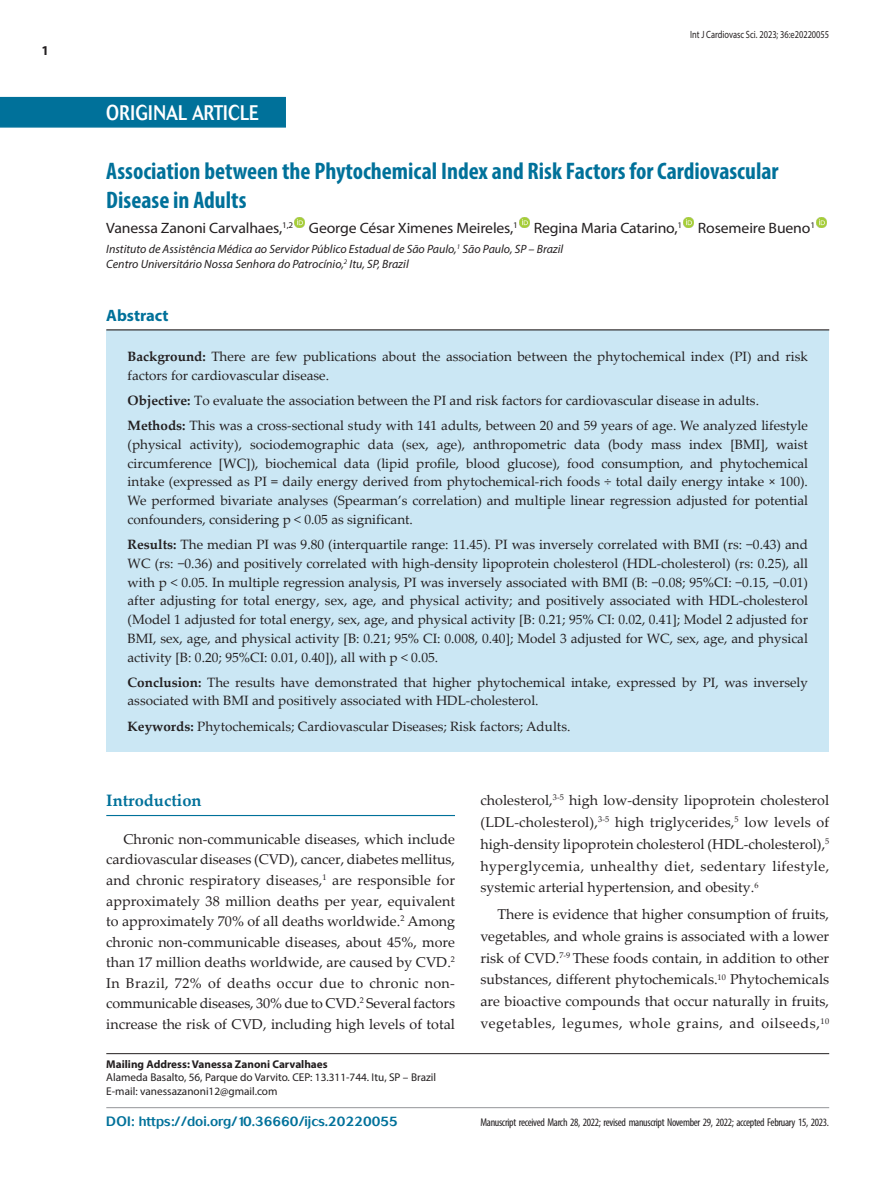
<style>
.page{position:relative;width:893px;height:1191px;background:#fff}
.page>*{position:absolute;margin:0;border:0;box-sizing:border-box;transform-origin:0 0}
._1_-_Titulo{font:700 condensed 24px/28.8px "Myriad Pro";color:#00719a}
.t1{font:500 21px "Cosmos";letter-spacing:.02em;color:#fff;scale:.8 1}
._1_-_Titulo-materia{font:700 16.5px "Palatino Linotype";color:#00719a}
.t2{font:700 16.5px "Myriad Pro";color:#00719a}
._3_-_Autores{font:15px "Myriad Pro";letter-spacing:-.01em;color:#231f20;scale:1.05 1}
._4_-_Texto-Basico{font:14.25px/20.5px "Palatino Linotype";color:#231f20;text-align:justify}
._8_-_Resumo-portugue{font:13.5px/18.8px "Palatino Linotype";color:#231f20}
._6_-_DOI{font:500 13.5px "Cosmos";color:#00719a}
.t3{font:700 13.5px "Myriad Pro";color:#231f20}
._4_-_Instituicao{font:italic 12px "Myriad Pro";color:#231f20}
._5_-_Correspondencia{font:11.25px "Myriad Pro";color:#231f20}
._7_-_Artigo-recebido{font:condensed 11.25px "Myriad Pro";letter-spacing:-.03em;color:#231f20}
._5_-_Correspondencia-2{font:700 11.25px "Myriad Pro";color:#231f20}
.t4{font:10.5px "Myriad Pro";color:#231f20;scale:.8 1}
.s1{font-weight:700}
</style>
<div class="page">
<hr style="left:106px;top:815px;width:349px;height:1px;background:#00719a">
<div style="left:0;top:97px;width:286px;height:31px;background:#00719a"></div>
<svg style="left:294px;top:217px;width:11px;height:11px"></svg>
<svg style="left:519px;top:217px;width:10px;height:11px"></svg>
<svg style="left:683px;top:217px;width:10px;height:11px"></svg>
<svg style="left:816px;top:217px;width:10px;height:11px"></svg>
<hr style="left:106px;top:1053px;width:723px;height:1px;background:#231f20">
<hr style="left:106px;top:1107px;width:723px;height:1px;background:#939598">
<div style="left:106px;top:330px;width:723px;height:422px;background:#cbe7f4"></div>
<hr style="left:106px;top:329px;width:723px;height:1px;background:#231f20">
<p class="t3" style="left:41px;top:42px;width:9px">1</p>
<h2 class="t1" style="left:106px;top:100px;width:192px">ORIGINAL ARTICLE</h2>
<p class="t4" style="left:690px;top:28px;width:175px">Int J Cardiovasc Sci. 2023; 36:e20220055</p>
<p class="_1_-_Titulo" style="left:106px;top:156px;width:674px">Association between the Phytochemical Index and Risk Factors for Cardiovascular<br>Disease in Adults</p>
<p class="_3_-_Autores" style="left:106px;top:218px;width:676px">Vanessa Zanoni Carvalhaes,<sup>1,2</sup> George César Ximenes Meireles,<sup>1</sup> Regina Maria Catarino,<sup>1</sup> Rosemeire Bueno<sup>1</sup></p>
<p class="_4_-_Instituicao" style="left:106px;top:242px;width:459px">Instituto de Assistência Médica ao Servidor Público Estadual de São Paulo,<sup>1</sup> São Paulo, SP – Brazil</p>
<p class="_4_-_Instituicao" style="left:106px;top:256px;width:304px">Centro Universitário Nossa Senhora do Patrocínio,<sup>2</sup> Itu, SP, Brazil</p>
<p class="t2" style="left:106px;top:305px;width:64px">Abstract</p>
<p class="_8_-_Resumo-portugue" style="left:128px;top:346px;width:682px"><span class="s1">Background:</span> There are few publications about the association between the phytochemical index (PI) and risk factors for cardiovascular disease.</p>
<p class="_8_-_Resumo-portugue" style="left:128px;top:390px;width:633px"><span class="s1">Objective:</span> To evaluate the association between the PI and risk factors for cardiovascular disease in adults.</p>
<p class="_8_-_Resumo-portugue" style="left:128px;top:415px;width:682px;text-align:justify"><span class="s1">Methods:</span> This was a cross-sectional study with 141 adults, between 20 and 59 years of age. We analyzed lifestyle (physical activity), sociodemographic data (sex, age), anthropometric data (body mass index [BMI], waist circumference [WC]), biochemical data (lipid profile, blood glucose), food consumption, and phytochemical intake (expressed as PI = daily energy derived from phytochemical-rich foods ÷ total daily energy intake × 100).<br>We performed bivariate analyses (Spearman’s correlation) and multiple linear regression adjusted for potential confounders, considering p &lt; 0.05 as significant.</p>
<p class="_8_-_Resumo-portugue" style="left:128px;top:534px;width:682px;text-align:justify"><span class="s1">Results:</span> The median PI was 9.80 (interquartile range: 11.45). PI was inversely correlated with BMI (rs: −0.43) and WC (rs: −0.36) and positively correlated with high-density lipoprotein cholesterol (HDL-cholesterol) (rs: 0.25), all with p &lt; 0.05. In multiple regression analysis, PI was inversely associated with BMI (B: −0.08; 95%CI: −0.15, −0.01) after adjusting for total energy, sex, age, and physical activity; and positively associated with HDL-cholesterol (Model 1 adjusted for total energy, sex, age, and physical activity [B: 0.21; 95% CI: 0.02, 0.41]; Model 2 adjusted for BMI, sex, age, and physical activity [B: 0.21; 95% CI: 0.008, 0.40]; Model 3 adjusted for WC, sex, age, and physical activity [B: 0.20; 95%CI: 0.01, 0.40]), all with p &lt; 0.05.</p>
<p class="_8_-_Resumo-portugue" style="left:128px;top:672px;width:682px"><span class="s1">Conclusion:</span> The results have demonstrated that higher phytochemical intake, expressed by PI, was inversely associated with BMI and positively associated with HDL-cholesterol.</p>
<p class="_8_-_Resumo-portugue" style="left:128px;top:716px;width:444px"><span class="s1">Keywords:</span> Phytochemicals; Cardiovascular Diseases; Risk factors; Adults.</p>
<p class="_1_-_Titulo-materia" style="left:106px;top:789px;width:97px">Introduction</p>
<p class="_4_-_Texto-Basico" style="left:106px;top:828px;width:350px;text-indent:17px">Chronic non-communicable diseases, which include cardiovascular diseases (CVD), cancer, diabetes mellitus, and chronic respiratory diseases,<sup>1</sup> are responsible for approximately 38 million deaths per year, equivalent to approximately 70% of all deaths worldwide.<sup>2</sup> Among chronic non-communicable diseases, about 45%, more than 17 million deaths worldwide, are caused by CVD.<sup>2<br></sup>In Brazil, 72% of deaths occur due to chronic non&shy;communicable diseases, 30% due to CVD.<sup>2</sup> Several factors increase the risk of CVD, including high levels of total</p>
<p class="_5_-_Correspondencia-2" style="left:106px;top:1056px;width:223px">Mailing Address: Vanessa Zanoni Carvalhaes</p>
<p class="_5_-_Correspondencia" style="left:106px;top:1070px;width:331px">Alameda Basalto, 56, Parque do Varvito. CEP: 13.311-744. Itu, SP – Brazil</p>
<p class="_5_-_Correspondencia" style="left:106px;top:1083px;width:173px">E-mail: vanessazanoni12@gmail.com</p>
<p class="_6_-_DOI" style="left:106px;top:1113px;width:293px">DOI: https://doi.org/10.36660/ijcs.20220055</p>
<p class="_4_-_Texto-Basico" style="left:480px;top:788px;width:350px;line-height:21.9px">cholesterol,<sup>3-5</sup> high low-density lipoprotein cholesterol (LDL-cholesterol),<sup>3-5</sup> high triglycerides,<sup>5</sup> low levels of high-density lipoprotein cholesterol (HDL-cholesterol),<sup>5 </sup>hyperglycemia, unhealthy diet, sedentary lifestyle, systemic arterial hypertension, and obesity.<sup>6</sup></p>
<p class="_4_-_Texto-Basico" style="left:480px;top:902px;width:350px;line-height:21.9px;text-indent:17px">There is evidence that higher consumption of fruits, vegetables, and whole grains is associated with a lower risk of CVD.<sup>7-9</sup> These foods contain, in addition to other substances, different phytochemicals.<sup>10</sup> Phytochemicals are bioactive compounds that occur naturally in fruits, vegetables, legumes, whole grains, and oilseeds,<sup>10</sup></p>
<p class="_7_-_Artigo-recebido" style="left:480px;top:1115px;width:350px">Manuscript received March 28, 2022; revised manuscript November 29, 2022; accepted February 15, 2023.</p>
</div>
